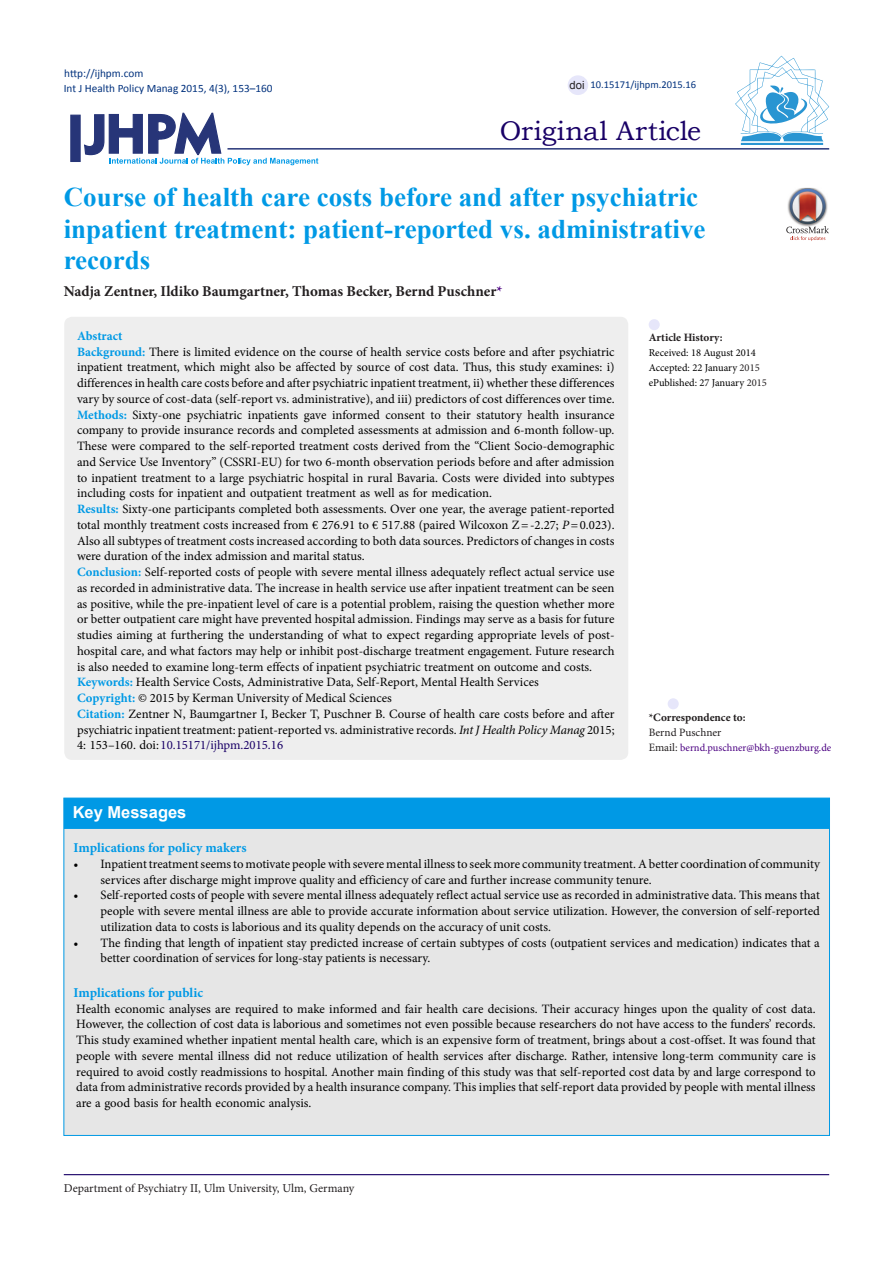
<style>
.page{position:relative;width:893px;height:1263px;background:#fff}
.page>*{position:absolute;margin:0;border:0;box-sizing:border-box;transform-origin:0 0}
.Default{font:700 27px/31.5px "Times New Roman";color:#0099e5}
.t1{font:27px "Bookman Old Style";letter-spacing:.01em;color:#190066}
.t2{font:700 16.5px "Arial";color:#fff}
.Default-2{font:700 15px "Minion Pro";color:#231f20}
.t3{font:700 13.5px "Minion Pro";letter-spacing:-.005em;color:#0099e5}
.Default-3{font:12.75px/15.8px "Minion Pro";color:#000;text-align:justify}
.Default-4{font:700 12.75px "Minion Pro";color:#0099e5}
.t4{font:12px "Minion Pro";color:#231f20}
.t5{font:11.25px "Calibri";color:#00317d}
.t6{font:700 11.25px "Minion Pro";color:#231f20}
.t7{font:11.25px "Minion Pro";color:#231f20}
.t8{font:11.25px "Arial";color:#231f20}
.t9{font:10.5px "Minion Pro";color:#000}
.t10{font:10.5px "Minion Pro";color:#4b0082}
.t11{font:10.5px "Calibri";color:#00317d}
.s1{color:#4b0082}
.s2{font-weight:700;color:#0099e5}
.s3{font-style:italic}
.s4{color:#190066}
.s5{color:#231f20}
.s6{font-size:11.25px;color:#231f20}
</style>
<div class="page">
<svg style="left:84px;top:112px;width:234px;height:53px"></svg>
<div style="left:70px;top:115px;width:11px;height:47px;background:#273578;border:1px solid #273578"></div>
<hr style="left:227px;top:148px;width:602px;height:2px;background:#273578">
<div style="left:64px;top:317px;width:564px;height:443px;background:#eee;border-radius:8px"></div>
<div style="left:668px;top:698px;width:11px;height:11px;background:#e6e6fa;border-radius:50%"></div>
<div style="left:649px;top:319px;width:11px;height:11px;background:#e6e6fa;border-radius:50%"></div>
<hr style="left:64px;top:1174px;width:765px;height:1px;background:#190066">
<hr style="left:741px;top:143px;width:82px;height:2px;background:#2995d2">
<svg style="left:735px;top:56px;width:94px;height:85px"></svg>
<div style="left:568px;top:75px;width:20px;height:20px;background:#e6e6fa;border-radius:50%"></div>
<img style="left:798px;top:188px;width:18px;height:1px">
<svg style="left:786px;top:189px;width:43px;height:52px"></svg>
<div style="left:64px;top:798px;width:766px;height:337px;background:#e6e6e6"></div>
<div style="left:64px;top:798px;width:765px;height:31px;background:#0099e5;border:2px solid #0099e5"></div>
<p class="t5" style="left:64px;top:66px;width:81px">http://ijhpm.com</p>
<p class="t5" style="left:64px;top:81px;width:210px">Int J Health Policy Manag 2015, 4(3), 153–160</p>
<p class="t8" style="left:570px;top:77px;width:17px">doi</p>
<p class="t11" style="left:590px;top:78px;width:107px">10.15171/ijhpm.2015.16</p>
<p class="t1" style="left:500px;top:113px;width:203px">Original Article</p>
<p class="Default" style="left:64px;top:181px;width:643px">Course of health care costs before and after psychiatric inpatient treatment: patient-reported vs. administrative records</p>
<p class="Default-2" style="left:64px;top:280px;width:440px">Nadja Zentner, Ildiko Baumgartner, Thomas Becker, Bernd Puschner<span class="s1">*</span></p>
<p class="Default-4" style="left:77px;top:327px;width:47px">Abstract</p>
<p class="Default-3" style="left:77px;top:344px;width:539px"><span class="s2">Background:</span> There is limited evidence on the course of health service costs before and after psychiatric inpatient treatment, which might also be affected by source of cost data. Thus, this study examines: i) differences in health care costs before and after psychiatric inpatient treatment, ii) whether these differences vary by source of cost-data (self-report vs. administrative), and iii) predictors of cost differences over time.</p>
<p class="Default-3" style="left:77px;top:407px;width:539px"><span class="s2">Methods:</span> Sixty-one psychiatric inpatients gave informed consent to their statutory health insurance company to provide insurance records and completed assessments at admission and 6-month follow-up.<br>These were compared to the self‐reported treatment costs derived from the “Client Socio-demographic and Service Use Inventory” (CSSRI‐EU) for two 6‐month observation periods before and after admission to inpatient treatment to a large psychiatric hospital in rural Bavaria. Costs were divided into subtypes including costs for inpatient and outpatient treatment as well as for medication.</p>
<p class="Default-3" style="left:77px;top:501px;width:539px"><span class="s2">Results:</span> Sixty-one participants completed both assessments. Over one year, the average patient‐reported total monthly treatment costs increased from € 276.91 to € 517.88 (paired Wilcoxon Z=‐2.27; <span class="s3">P</span>=0.023).<br>Also all subtypes of treatment costs increased according to both data sources. Predictors of changes in costs were duration of the index admission and marital status.</p>
<p class="Default-3" style="left:77px;top:564px;width:539px"><span class="s2">Conclusion:</span> Self-reported costs of people with severe mental illness adequately reflect actual service use as recorded in administrative data. The increase in health service use after inpatient treatment can be seen as positive, while the pre-inpatient level of care is a potential problem, raising the question whether more or better outpatient care might have prevented hospital admission. Findings may serve as a basis for future studies aiming at furthering the understanding of what to expect regarding appropriate levels of post&shy;hospital care, and what factors may help or inhibit post-discharge treatment engagement. Future research is also needed to examine long-term effects of inpatient psychiatric treatment on outcome and costs.</p>
<p class="Default-3" style="left:77px;top:674px;width:463px"><span class="s2">Keywords:</span> Health Service Costs, Administrative Data, Self-Report, Mental Health Services</p>
<p class="Default-3" style="left:77px;top:690px;width:316px"><span class="s2">Copyright:</span> © 2015 by Kerman University of Medical Sciences</p>
<p class="Default-3" style="left:77px;top:706px;width:539px"><span class="s2">Citation:</span> Zentner N, Baumgartner I, Becker T, Puschner B. Course of health care costs before and after psychiatric inpatient treatment: patient-reported vs. administrative records. <span class="s3">Int J Health Policy Manag</span> 2015; 4: 153–160. doi: <span class="s4">10.15171/ijhpm.2015.16</span></p>
<p class="t6" style="left:649px;top:709px;width:98px">*Correspondence to:</p>
<p class="t6" style="left:649px;top:329px;width:76px">Article History:</p>
<p class="t9" style="left:649px;top:346px;width:109px">Received: 18 August 2014</p>
<p class="t9" style="left:649px;top:361px;width:113px">Accepted: 22 January <span class="s5">2015</span></p>
<p class="t9" style="left:649px;top:376px;width:120px">ePublished: 27 January <span class="s5">2015</span></p>
<p class="t7" style="left:649px;top:724px;width:74px">Bernd Puschner</p>
<p class="t10" style="left:649px;top:740px;width:184px"><span class="s6">Email:</span> bernd.puschner@bkh-guenzburg.de</p>
<p class="t2" style="left:73px;top:801px;width:115px">Key Messages</p>
<p class="t3" style="left:73px;top:838px;width:175px">Implications for policy makers</p>
<p class="Default-3" style="left:100px;top:856px;width:721px;text-indent:-27px">• Inpatient treatment seems to motivate people with severe mental illness to seek more community treatment. A better coordination of community services after discharge might improve quality and efficiency of care and further increase community tenure.</p>
<p class="Default-3" style="left:100px;top:887px;width:721px;text-indent:-27px">• Self-reported costs of people with severe mental illness adequately reflect actual service use as recorded in administrative data. This means that people with severe mental illness are able to provide accurate information about service utilization. However, the conversion of self-reported utilization data to costs is laborious and its quality depends on the accuracy of unit costs.</p>
<p class="Default-3" style="left:100px;top:935px;width:721px;text-indent:-27px">• The finding that length of inpatient stay predicted increase of certain subtypes of costs (outpatient services and medication) indicates that a better coordination of services for long-stay patients is necessary.</p>
<p class="t3" style="left:73px;top:983px;width:131px">Implications for public</p>
<p class="Default-3" style="left:76px;top:1001px;width:741px">Health economic analyses are required to make informed and fair health care decisions. Their accuracy hinges upon the quality of cost data.<br>However, the collection of cost data is laborious and sometimes not even possible because researchers do not have access to the funders’ records.<br>This study examined whether inpatient mental health care, which is an expensive form of treatment, brings about a cost-offset. It was found that people with severe mental illness did not reduce utilization of health services after discharge. Rather, intensive long-term community care is required to avoid costly readmissions to hospital. Another main finding of this study was that self-reported cost data by and large correspond to data from administrative records provided by a health insurance company. This implies that self-report data provided by people with mental illness are a good basis for health economic analysis.</p>
<p class="t4" style="left:64px;top:1180px;width:292px">Department of Psychiatry II, Ulm University, Ulm, Germany</p>
</div>
